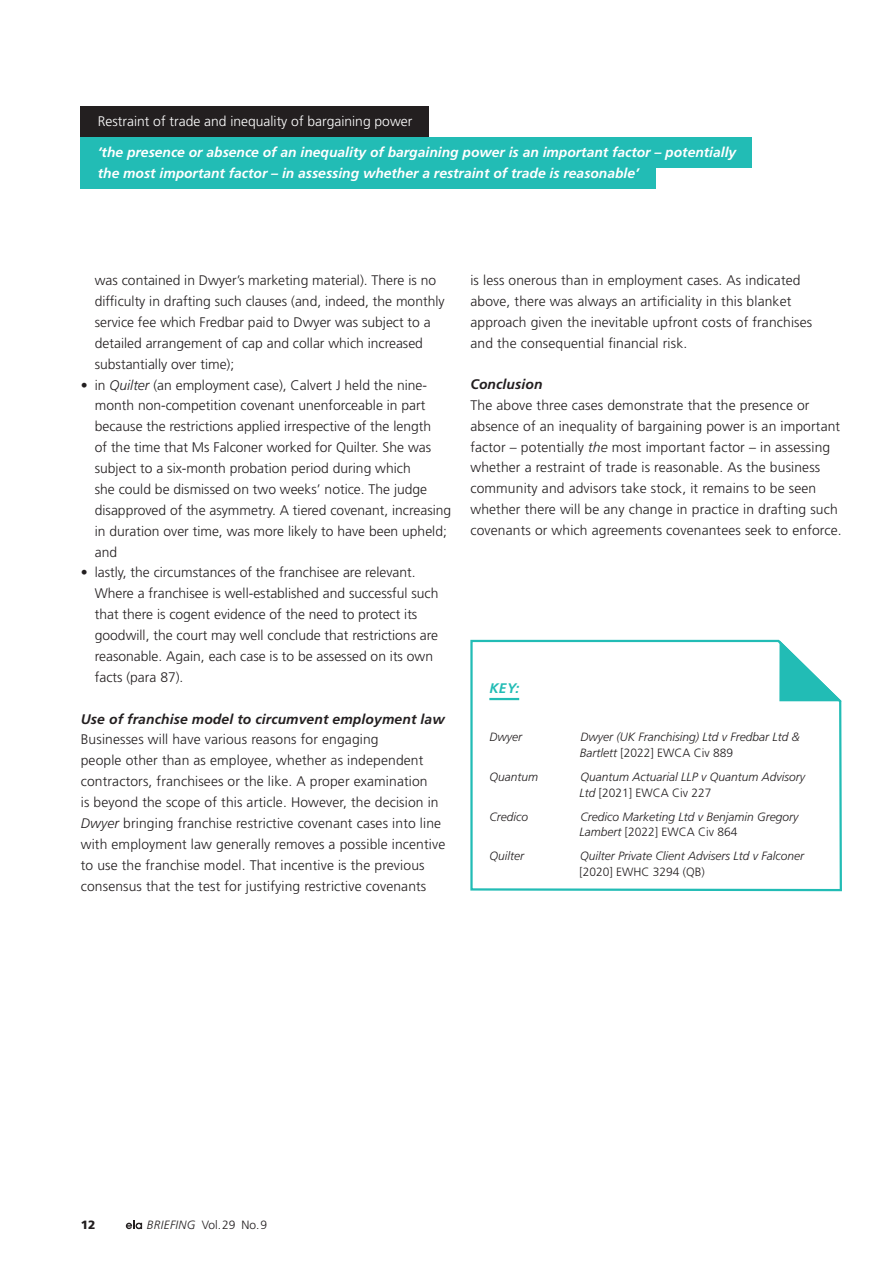
<style>
.page{position:relative;width:893px;height:1263px;background:#fff}
.page>*{position:absolute;margin:0;border:0;box-sizing:border-box;transform-origin:0 0}
.Body_Text{font:300 13.8px/20.9px "Frutiger LT Std";letter-spacing:.01em;color:#231f20}
.Quotation_Boxed_Whit{font:italic 700 13.8px/20.7px "Frutiger LT Std";color:#fff}
.Body_Text-2{font:italic 700 13.8px "Frutiger LT Std";letter-spacing:.01em;color:#231f20}
.Running_Head{font:300 13.8px "Frutiger LT Std";color:#fff}
.Key_Title{font:italic 700 13.8px "Frutiger LT Std";color:#22bcb5}
.Key_Text_Space_Befor{font:italic 300 12px/15.8px "Frutiger LT Std";color:#231f20}
.t1{font:300 12px "Frutiger LT Std";color:#231f20}
.t2{font:900 12px "Frutiger LT Std";color:#231f20}
.s1{font-style:italic}
.s2{font-style:normal}
</style>
<div class="page">
<svg style="left:126px;top:1221px;width:16px;height:8px"></svg>
<svg style="left:470px;top:639px;width:372px;height:253px"></svg>
<hr style="left:489px;top:698px;width:30px;height:2px;background:#22bcb5">
<svg style="left:779px;top:640px;width:63px;height:61px"></svg>
<div style="left:81px;top:106px;width:348px;height:31px;background:#231f20"></div>
<div style="left:81px;top:137px;width:671px;height:31px;background:#22bcb5"></div>
<div style="left:81px;top:158px;width:575px;height:31px;background:#22bcb5"></div>
<p class="Running_Head" style="left:98px;top:113px;width:316px">Restraint of trade and inequality of bargaining power</p>
<p class="Quotation_Boxed_Whit" style="left:98px;top:142px;width:640px">‘the presence or absence of an inequality of bargaining power is an important factor – potentially the most important factor – in assessing whether a restraint of trade is reasonable’</p>
<p class="Body_Text" style="left:95px;top:270px;width:351px">was contained in Dwyer’s marketing material). There is no difficulty in drafting such clauses (and, indeed, the monthly service fee which Fredbar paid to Dwyer was subject to a detailed arrangement of cap and collar which increased substantially over time);</p>
<p class="Body_Text" style="left:95px;top:375px;width:358px;text-indent:-14px">• in <span class="s1">Quilter</span> (an employment case), Calvert J held the nine&shy;month non-competition covenant unenforceable in part because the restrictions applied irrespective of the length<br>of the time that Ms Falconer worked for Quilter. She was subject to a six-month probation period during which<br>she could be dismissed on two weeks’ notice. The judge disapproved of the asymmetry. A tiered covenant, increasing in duration over time, was more likely to have been upheld; and</p>
<p class="Body_Text" style="left:95px;top:562px;width:345px;text-indent:-14px">• lastly, the circumstances of the franchisee are relevant.<br>Where a franchisee is well-established and successful such that there is cogent evidence of the need to protect its goodwill, the court may well conclude that restrictions are reasonable. Again, each case is to be assessed on its own facts (para 87).</p>
<p class="Body_Text-2" style="left:81px;top:711px;width:365px">Use of franchise model to circumvent employment law</p>
<p class="Body_Text" style="left:81px;top:729px;width:366px">Businesses will have various reasons for engaging<br>people other than as employee, whether as independent contractors, franchisees or the like. A proper examination<br>is beyond the scope of this article. However, the decision in <span class="s1">Dwyer</span> bringing franchise restrictive covenant cases into line with employment law generally removes a possible incentive to use the franchise model. That incentive is the previous consensus that the test for justifying restrictive covenants</p>
<p class="Body_Text" style="left:470px;top:270px;width:343px">is less onerous than in employment cases. As indicated above, there was always an artificiality in this blanket approach given the inevitable upfront costs of franchises and the consequential financial risk.</p>
<p class="Body_Text-2" style="left:470px;top:376px;width:74px">Conclusion</p>
<p class="Body_Text" style="left:470px;top:395px;width:373px">The above three cases demonstrate that the presence or absence of an inequality of bargaining power is an important factor – potentially <span class="s1">the</span> most important factor – in assessing whether a restraint of trade is reasonable. As the business community and advisors take stock, it remains to be seen whether there will be any change in practice in drafting such covenants or which agreements covenantees seek to enforce.</p>
<p class="Key_Title" style="left:489px;top:680px;width:31px">KEY:</p>
<p class="Key_Text_Space_Befor" style="left:489px;top:729px;width:34px">Dwyer</p>
<p class="Key_Text_Space_Befor" style="left:580px;top:729px;width:221px">Dwyer (UK Franchising) Ltd v Fredbar Ltd &amp;<br>Bartlett <span class="s2">[2022] EWCA Civ 889</span></p>
<p class="Key_Text_Space_Befor" style="left:489px;top:769px;width:50px">Quantum</p>
<p class="Key_Text_Space_Befor" style="left:579px;top:769px;width:227px">Quantum Actuarial LLP v Quantum Advisory<br>Ltd <span class="s2">[2021] EWCA Civ 227</span></p>
<p class="Key_Text_Space_Befor" style="left:489px;top:809px;width:40px">Credico</p>
<p class="Key_Text_Space_Befor" style="left:579px;top:809px;width:221px">Credico Marketing Ltd v Benjamin Gregory<br>Lambert <span class="s2">[2022] EWCA Civ 864</span></p>
<p class="Key_Text_Space_Befor" style="left:489px;top:848px;width:36px">Quilter</p>
<p class="Key_Text_Space_Befor" style="left:579px;top:848px;width:226px">Quilter Private Client Advisers Ltd v Falconer <span class="s2">[2020] EWHC 3294 (QB)</span></p>
<p class="t2" style="left:81px;top:1218px;width:16px">12</p>
<p class="t1" style="left:147px;top:1218px;width:122px"><span class="s1">BRIEFING</span> Vol. 29 No. 9</p>
</div>
